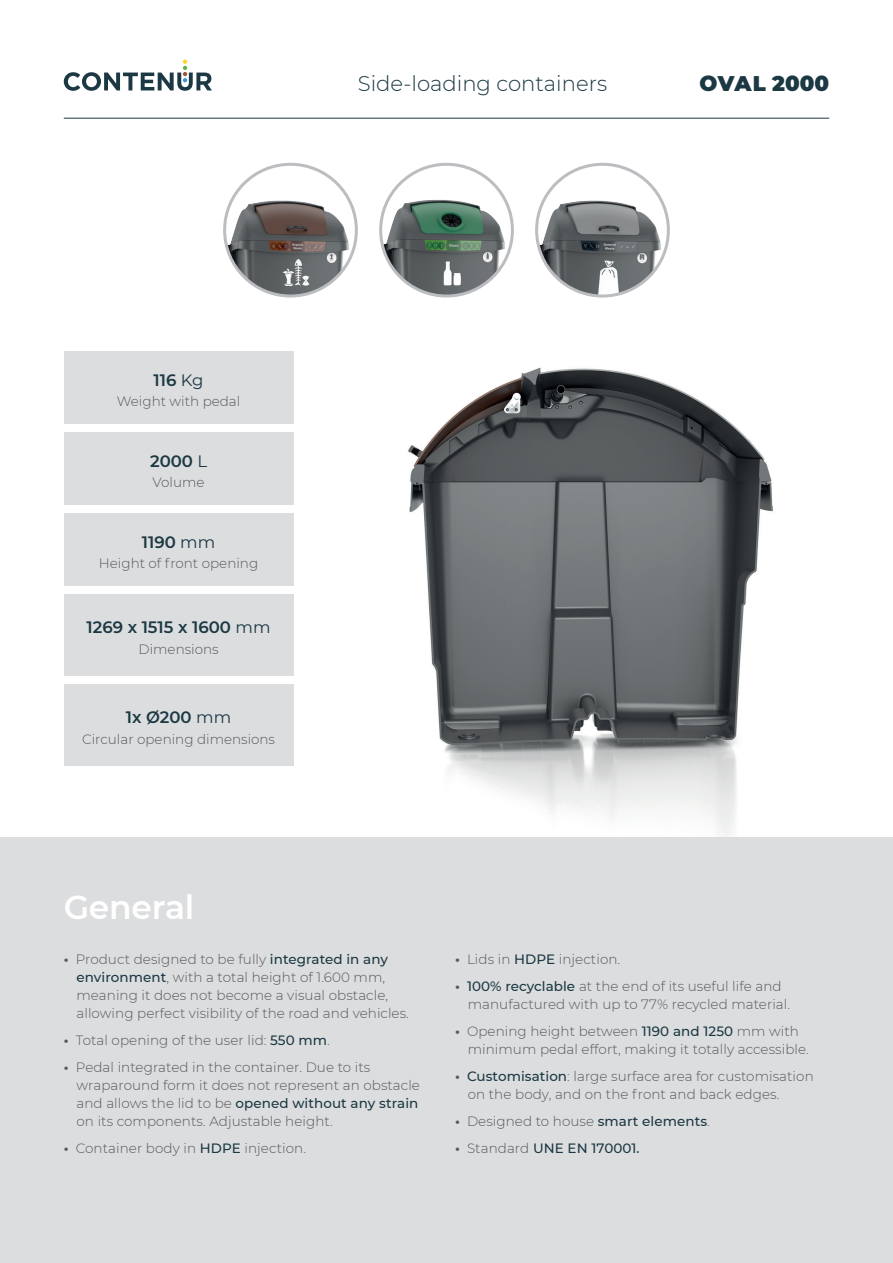
<style>
.page{position:relative;width:893px;height:1263px;background:#fff}
.page>*{position:absolute;margin:0;border:0;box-sizing:border-box;transform-origin:0 0}
._1__Titular{font:600 33px "Montserrat";letter-spacing:-.01em;color:#fff}
.t1{font:300 21.15px "Montserrat";color:#1b3843}
.t2{font:900 21.15px "Montserrat";letter-spacing:.005em;color:#1b3843}
.t3{font:600 16.5px "Montserrat";color:#1b3843}
._5__TXT_TAB{font:300 13.5px/18px "Montserrat";letter-spacing:.005em;color:#57585a}
._5__TXT_TAB-2{font:500 13.5px "Montserrat";letter-spacing:.005em;color:#1b3843}
.s1{font-weight:400}
.s2{font-weight:700}
.s3{font-weight:500;color:#1b3843}
.s4{font-weight:700;color:#57585a}
.s5{font-weight:300;color:#57585a}
</style>
<div class="page">
<img style="left:104px;top:351px;width:789px;height:487px">
<div style="left:0;top:838px;width:893px;height:425px;background:#dcdddf"></div>
<svg style="left:64px;top:60px;width:148px;height:31px"></svg>
<div style="left:64px;top:433px;width:229px;height:72px;background:#dcdddf"></div>
<div style="left:64px;top:514px;width:229px;height:72px;background:#dcdddf"></div>
<div style="left:64px;top:595px;width:229px;height:81px;background:#dcdddf"></div>
<div style="left:64px;top:685px;width:229px;height:81px;background:#dcdddf"></div>
<hr style="left:64px;top:118px;width:765px;height:1px;background:#1b3843">
<img style="left:225px;top:164px;width:131px;height:132px;border-radius:66px">
<div style="left:223px;top:163px;width:135px;height:135px;border:3px solid #bcbdc0;border-radius:50%"></div>
<img style="left:381px;top:164px;width:131px;height:132px;border-radius:66px">
<div style="left:379px;top:163px;width:135px;height:135px;border:3px solid #bcbdc0;border-radius:50%"></div>
<img style="left:537px;top:164px;width:131px;height:132px;border-radius:66px">
<div style="left:535px;top:163px;width:135px;height:135px;border:3px solid #bcbdc0;border-radius:50%"></div>
<div style="left:64px;top:352px;width:229px;height:72px;background:#dcdddf"></div>
<p class="t1" style="left:358px;top:69px;width:251px">Side-loading containers</p>
<p class="t2" style="left:699px;top:67px;width:131px">OVAL 2000</p>
<p class="t3" style="left:154px;top:368px;width:51px">116 <span class="s1">Kg</span></p>
<p class="_5__TXT_TAB" style="left:117px;top:392px;width:125px">Weight with pedal</p>
<p class="t3" style="left:150px;top:449px;width:58px">2000 <span class="s1">L</span></p>
<p class="_5__TXT_TAB" style="left:153px;top:473px;width:53px">Volume</p>
<p class="t3" style="left:142px;top:530px;width:75px">1190 <span class="s1">mm</span></p>
<p class="_5__TXT_TAB" style="left:99px;top:554px;width:161px">Height of front opening</p>
<p class="t3" style="left:87px;top:615px;width:186px">1269 x 1515 x 1600 <span class="s1">mm</span></p>
<p class="_5__TXT_TAB" style="left:139px;top:639px;width:82px">Dimensions</p>
<p class="t3" style="left:126px;top:705px;width:107px">1x Ø200 <span class="s1">mm</span></p>
<p class="_5__TXT_TAB" style="left:82px;top:729px;width:194px">Circular opening dimensions</p>
<p class="_1__Titular" style="left:64px;top:884px;width:132px">General</p>
<p class="_5__TXT_TAB" style="left:77px;top:950px;width:334px;text-indent:-13px"><span class="s2">•</span> Product designed to be fully <span class="s3">integrated in any environment</span>, with a total height of 1.600 mm, meaning it does not become a visual obstacle, allowing perfect visibility of the road and vehicles.</p>
<p class="_5__TXT_TAB" style="left:64px;top:1031px;width:268px"><span class="s2">•</span> Total opening of the user lid: <span class="s3">550 mm</span>.</p>
<p class="_5__TXT_TAB" style="left:77px;top:1058px;width:345px;text-indent:-13px"><span class="s2">•</span> Pedal integrated in the container. Due to its wraparound form it does not represent an obstacle and allows the lid to be <span class="s3">opened without any strain </span>on its components. Adjustable height.</p>
<p class="_5__TXT_TAB" style="left:64px;top:1139px;width:244px"><span class="s2">•</span> Container body in <span class="s3">HDPE</span> injection.</p>
<p class="_5__TXT_TAB" style="left:455px;top:950px;width:167px"><span class="s2">•</span> Lids in <span class="s3">HDPE</span> injection.</p>
<p class="_5__TXT_TAB" style="left:468px;top:977px;width:324px;text-indent:-13px"><span class="s2">•</span> <span class="s3">100% recyclable</span> at the end of its useful life and manufactured with up to 77% recycled material.</p>
<p class="_5__TXT_TAB" style="left:468px;top:1022px;width:343px;text-indent:-13px"><span class="s2">•</span> Opening height between <span class="s3">1190 and 1250</span> mm with minimum pedal effort, making it totally accessible.</p>
<p class="_5__TXT_TAB" style="left:468px;top:1067px;width:347px;text-indent:-13px"><span class="s2">•</span> <span class="s3">Customisation</span>: large surface area for customisation on the body, and on the front and back edges.</p>
<p class="_5__TXT_TAB" style="left:455px;top:1112px;width:256px"><span class="s2">•</span> Designed to house <span class="s3">smart elements</span>.</p>
<p class="_5__TXT_TAB-2" style="left:455px;top:1139px;width:186px"><span class="s4">•</span> <span class="s5">Standard</span> UNE EN 170001.</p>
</div>
